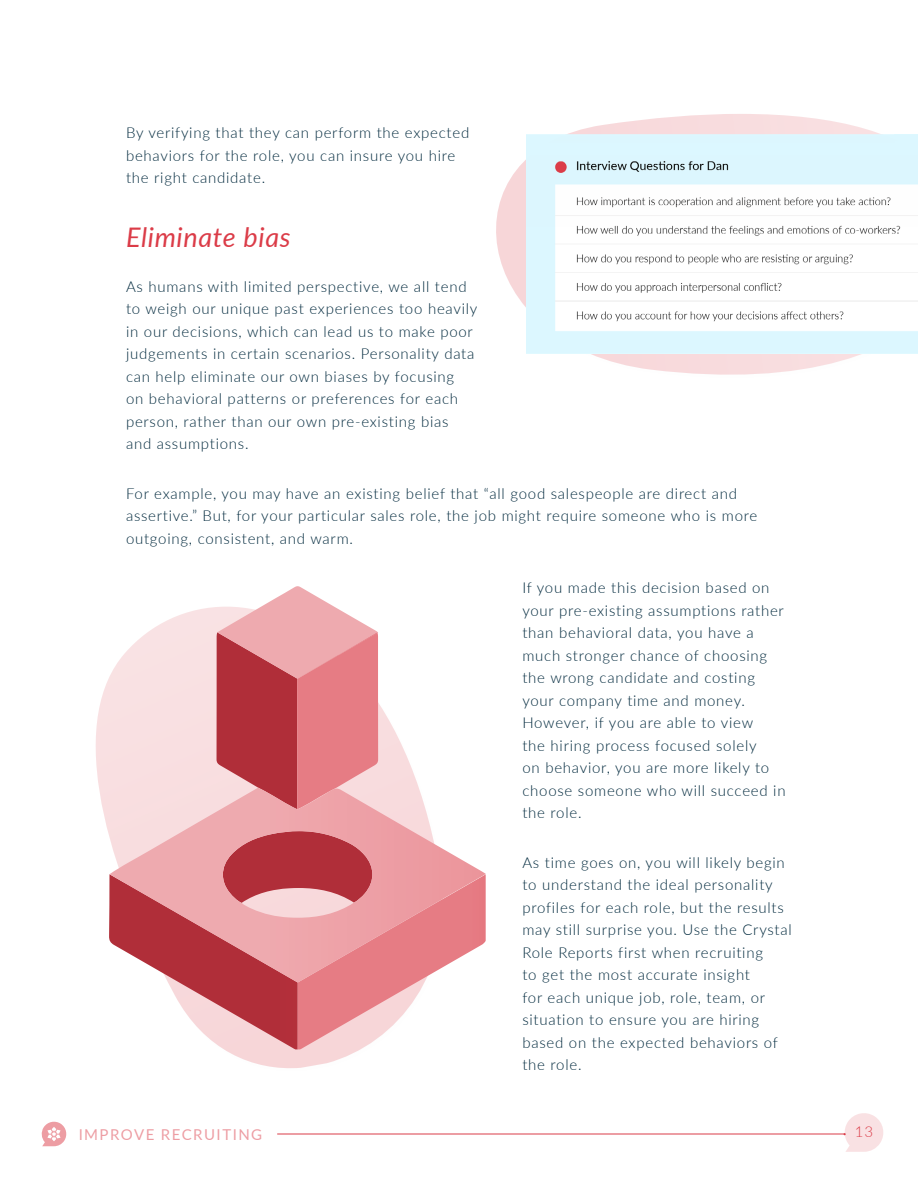
<style>
.page{position:relative;width:918px;height:1188px;background:#fff}
.page>*{position:absolute;margin:0;border:0;box-sizing:border-box;transform-origin:0 0}
.t1{font:italic 27px "Lato";letter-spacing:.025em;color:#db3c48}
.t2{font:300 15px/22.5px "Lato";letter-spacing:.05em;color:#00293d}
.t3{font:15px "Lato";letter-spacing:.1em;color:#db3c48}
.t4{font:300 15px "Lato";color:#db3c48}
</style>
<div class="page">
<svg style="left:96px;top:607px;width:323px;height:461px"></svg>
<svg style="left:217px;top:586px;width:161px;height:202px"></svg>
<img style="left:297px;top:632px;width:81px;height:47px">
<svg style="left:109px;top:983px;width:315px;height:66px"></svg>
<svg style="left:109px;top:788px;width:377px;height:195px"></svg>
<img style="left:297px;top:789px;width:36px;height:20px">
<img style="left:223px;top:831px;width:149px;height:72px">
<svg style="left:496px;top:114px;width:422px;height:261px"></svg>
<img style="left:527px;top:135px;width:391px;height:219px">
<svg style="left:41px;top:1121px;width:26px;height:25px"></svg>
<hr style="left:277px;top:1134px;width:568px;height:1px;background:#db3c48">
<svg style="left:843px;top:1113px;width:40px;height:39px"></svg>
<p class="t2" style="left:126px;top:121px;width:345px">By verifying that they can perform the expected behaviors for the role, you can insure you hire the right candidate.</p>
<h1 class="t1" style="left:126px;top:218px;width:166px">Eliminate bias</h1>
<p class="t2" style="left:126px;top:274px;width:353px">As humans with limited perspective, we all tend to weigh our unique past experiences too heavily in our decisions, which can lead us to make poor judgements in certain scenarios. Personality data can help eliminate our own biases by focusing<br>on behavioral patterns or preferences for each person, rather than our own pre-existing bias and assumptions.</p>
<p class="t2" style="left:126px;top:481px;width:633px">For example, you may have an existing belief that “all good salespeople are direct and assertive.” But, for your particular sales role, the job might require someone who is more outgoing, consistent, and warm.</p>
<p class="t2" style="left:522px;top:576px;width:265px">If you made this decision based on your pre-existing assumptions rather than behavioral data, you have a much stronger chance of choosing the wrong candidate and costing your company time and money.<br>However, if you are able to view<br>the hiring process focused solely<br>on behavior, you are more likely to choose someone who will succeed in the role.</p>
<p class="t2" style="left:522px;top:850px;width:271px">As time goes on, you will likely begin to understand the ideal personality profiles for each role, but the results may still surprise you. Use the Crystal Role Reports first when recruiting<br>to get the most accurate insight<br>for each unique job, role, team, or situation to ensure you are hiring based on the expected behaviors of the role.</p>
<p class="t3" style="left:78px;top:1124px;width:185px">IMPROVE RECRUITING</p>
<p class="t4" style="left:855px;top:1121px;width:20px">13</p>
</div>
